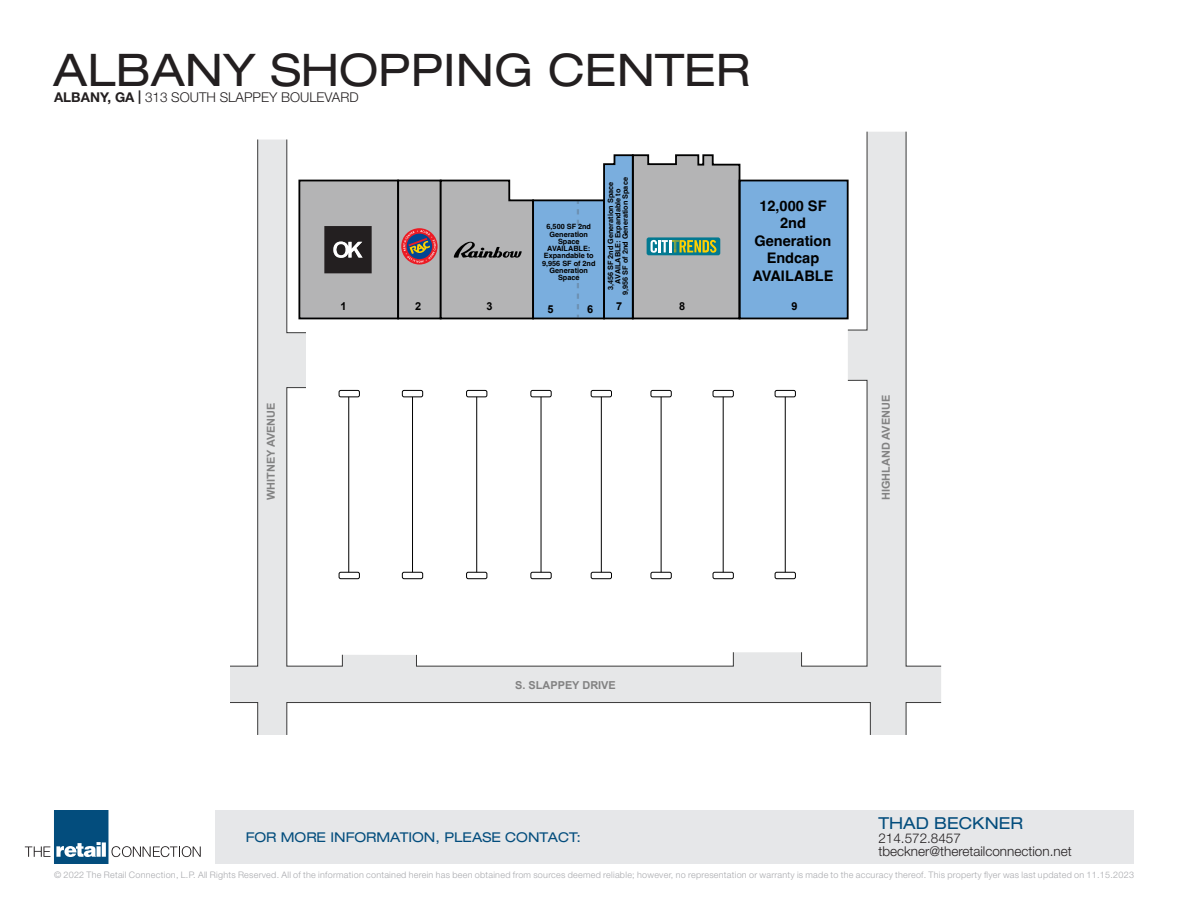
<style>
.page{position:relative;width:1188px;height:918px;background:#fff}
.page>*{position:absolute;margin:0;border:0;box-sizing:border-box;transform-origin:0 0}
.t1{font:expanded 45px "Helvetica Neue LT Std";color:#231f20}
.t2{font:expanded 16.5px "Helvetica Neue LT Std";color:#034d7d}
.t3{font:700 14.55px/17.5px "Helvetica";color:#000;text-align:center}
.t4{font:300 13.5px "Helvetica Neue LT Std";color:#231f20}
.t5{font:expanded 13.5px "Helvetica Neue LT Std";color:#034d7d}
.t6{font:700 10.95px "Arial";color:#828282}
.t7{font:700 10.95px "Arial";color:#000}
.t8{font:300 9px "Helvetica Neue LT Std";letter-spacing:.03em;color:#a8a9ad}
.t9{font:700 7.35px/7.4px "Helvetica";color:#000;text-align:center}
.s1{font-weight:700}
</style>
<div class="page">
<svg style="left:25px;top:810px;width:176px;height:54px"></svg>
<div style="left:216px;top:810px;width:918px;height:54px;background:#e6e7e9"></div>
<svg style="left:230px;top:132px;width:711px;height:603px"></svg>
<div style="left:298px;top:180px;width:101px;height:139px;border:2px solid #000"></div>
<div style="left:397px;top:180px;width:45px;height:139px;border:2px solid #000"></div>
<svg style="left:577px;top:202px;width:2px;height:114px"></svg>
<div style="left:532px;top:199px;width:73px;height:120px;border:2px solid #000"></div>
<div style="left:739px;top:180px;width:110px;height:139px;border:2px solid #000"></div>
<hr style="left:348px;top:397px;width:1px;height:175px;background:#000">
<div style="left:339px;top:390px;width:21px;height:7px;border:1px solid #000;border-radius:2px"></div>
<div style="left:339px;top:572px;width:21px;height:7px;border:1px solid #000;border-radius:2px"></div>
<hr style="left:412px;top:397px;width:1px;height:175px;background:#000">
<div style="left:402px;top:390px;width:21px;height:7px;border:1px solid #000;border-radius:2px"></div>
<div style="left:402px;top:572px;width:21px;height:7px;border:1px solid #000;border-radius:2px"></div>
<hr style="left:476px;top:397px;width:1px;height:175px;background:#000">
<div style="left:466px;top:390px;width:21px;height:7px;border:1px solid #000;border-radius:2px"></div>
<div style="left:466px;top:572px;width:21px;height:7px;border:1px solid #000;border-radius:2px"></div>
<hr style="left:541px;top:397px;width:1px;height:175px;background:#000">
<div style="left:530px;top:390px;width:22px;height:7px;border:1px solid #000;border-radius:2px"></div>
<div style="left:530px;top:572px;width:22px;height:7px;border:1px solid #000;border-radius:2px"></div>
<hr style="left:601px;top:397px;width:1px;height:175px;background:#000">
<div style="left:591px;top:390px;width:21px;height:7px;border:1px solid #000;border-radius:2px"></div>
<div style="left:591px;top:572px;width:21px;height:7px;border:1px solid #000;border-radius:2px"></div>
<hr style="left:661px;top:397px;width:1px;height:175px;background:#000">
<div style="left:650px;top:390px;width:22px;height:7px;border:1px solid #000;border-radius:2px"></div>
<div style="left:650px;top:572px;width:22px;height:7px;border:1px solid #000;border-radius:2px"></div>
<hr style="left:723px;top:397px;width:1px;height:175px;background:#000">
<div style="left:713px;top:390px;width:21px;height:7px;border:1px solid #000;border-radius:2px"></div>
<div style="left:713px;top:572px;width:21px;height:7px;border:1px solid #000;border-radius:2px"></div>
<hr style="left:785px;top:397px;width:1px;height:175px;background:#000">
<div style="left:775px;top:390px;width:21px;height:7px;border:1px solid #000;border-radius:2px"></div>
<div style="left:775px;top:572px;width:21px;height:7px;border:1px solid #000;border-radius:2px"></div>
<svg style="left:286px;top:139px;width:21px;height:195px"></svg>
<svg style="left:847px;top:131px;width:21px;height:200px"></svg>
<svg style="left:286px;top:387px;width:57px;height:280px"></svg>
<svg style="left:801px;top:379px;width:67px;height:288px"></svg>
<svg style="left:416px;top:651px;width:318px;height:16px"></svg>
<svg style="left:230px;top:139px;width:29px;height:528px"></svg>
<svg style="left:905px;top:131px;width:37px;height:536px"></svg>
<svg style="left:905px;top:702px;width:37px;height:33px"></svg>
<div style="left:286px;top:702px;width:585px;height:33px;border:1px solid #3a3a3a"></div>
<svg style="left:230px;top:702px;width:29px;height:33px"></svg>
<svg style="left:401px;top:228px;width:37px;height:37px"></svg>
<svg style="left:403px;top:179px;width:132px;height:141px;background:#aaa6a7"></svg>
<svg style="left:602px;top:153px;width:139px;height:167px;background:#9aa8b0"></svg>
<svg style="left:324px;top:226px;width:48px;height:47px;background:#3e3a3b"></svg>
<p class="t1" style="left:53px;top:43px;width:698px">ALBANY SHOPPING CENTER</p>
<p class="t4" style="left:54px;top:89px;width:306px"><span class="s1">ALBANY, GA |</span> 313 SOUTH SLAPPEY BOULEVARD</p>
<p class="t9" style="left:542px;top:224px;width:55px">6,500 SF 2nd<br>Generation<br>Space<br>AVAILABLE:<br>Expandable to<br>9,956 SF of 2nd<br>Generation<br>Space</p>
<p class="t9" style="left:608px;top:295px;width:119px;rotate:-90deg">3,456 SF 2nd Generation Space<br>AVAILABLE: Expandable to<br>9,956 SF of 2nd Generation Space</p>
<p class="t3" style="left:752px;top:199px;width:83px">12,000 SF<br>2nd<br>Generation<br>Endcap<br>AVAILABLE</p>
<p class="t7" style="left:340px;top:299px;width:8px">1</p>
<p class="t7" style="left:415px;top:299px;width:8px">2</p>
<p class="t7" style="left:487px;top:299px;width:8px">3</p>
<p class="t7" style="left:548px;top:302px;width:8px">5</p>
<p class="t7" style="left:587px;top:302px;width:8px">6</p>
<p class="t7" style="left:616px;top:299px;width:8px">7</p>
<p class="t7" style="left:679px;top:299px;width:8px">8</p>
<p class="t7" style="left:792px;top:299px;width:8px">9</p>
<p class="t6" style="left:264px;top:500px;width:99px;rotate:-90deg">WHITNEY AVENUE</p>
<p class="t6" style="left:879px;top:500px;width:107px;rotate:-90deg">HIGHLAND AVENUE</p>
<p class="t6" style="left:515px;top:677px;width:102px">S. SLAPPEY DRIVE</p>
<p class="t5" style="left:246px;top:829px;width:337px">FOR MORE INFORMATION, PLEASE CONTACT:</p>
<p class="t2" style="left:878px;top:814px;width:146px">THAD BECKNER</p>
<p class="t4" style="left:878px;top:830px;width:84px">214.572.8457</p>
<p class="t4" style="left:878px;top:843px;width:195px">tbeckner@theretailconnection.net</p>
<p class="t8" style="left:54px;top:869px;width:1082px">© 2022 The Retail Connection, L.P. All Rights Reserved. All of the information contained herein has been obtained from sources deemed reliable; however, no representation or warranty is made to the accuracy thereof. This property flyer was last updated on 11.15.2023</p>
</div>
